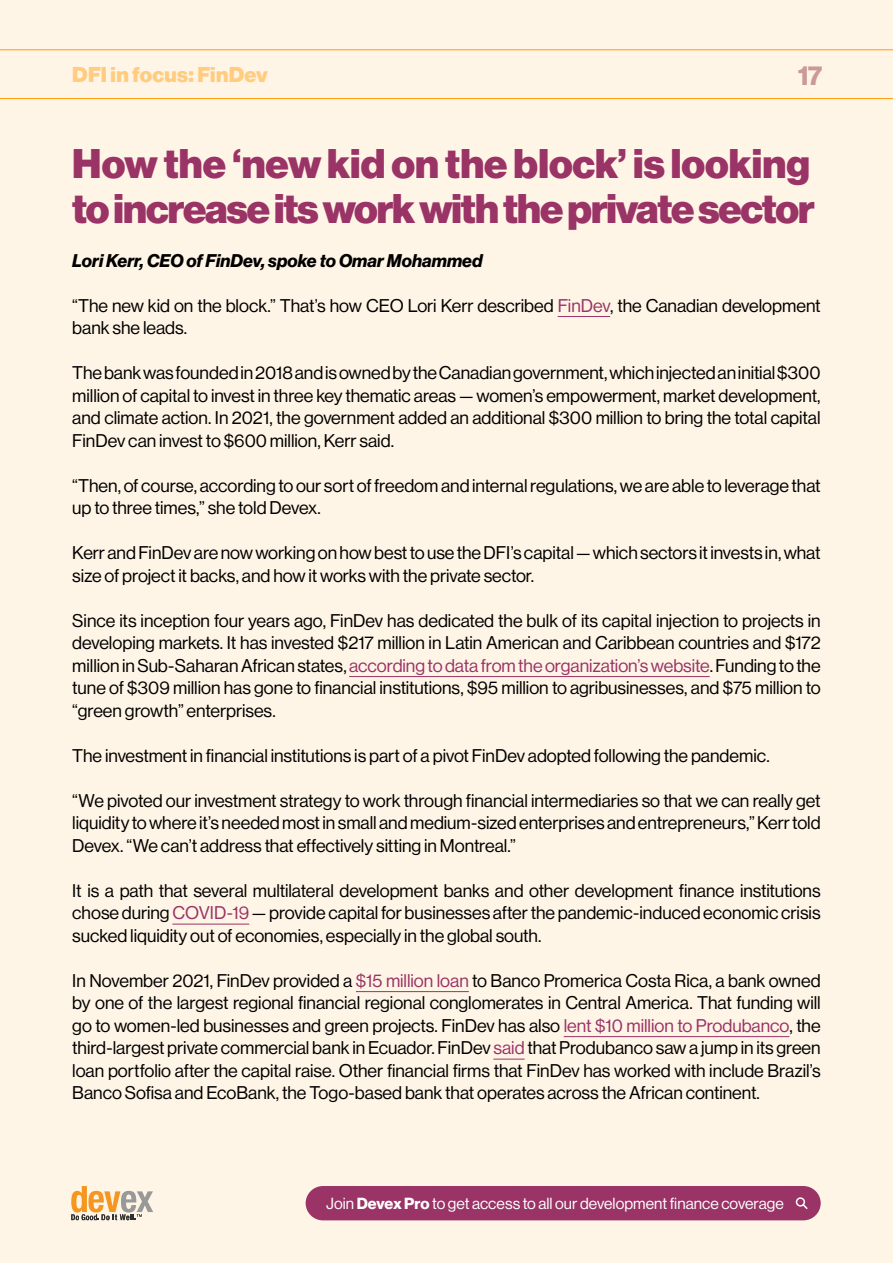
<style>
.page{position:relative;width:893px;height:1263px;background:#fff5e6}
.page>*{position:absolute;margin:0;border:0;box-sizing:border-box;transform-origin:0 0}
.t1{font:900 40.5px/45px "Neue Haas Display";letter-spacing:-.025em;color:#9a3366}
.t2{font:700 27px "Neue Haas Display";color:#c99}
.Left{font:21px "N Haas Grotesk DS Pro 95 Blk";letter-spacing:.015em;color:#ffcc80}
.body_text{font:18px/22.5px "Neue Haas Display";color:#000;text-align:justify}
.body_text-2{font:italic 700 18px "Neue Haas Display";letter-spacing:.005em;color:#000}
.t3{font:15.75px "Neue Haas Display";letter-spacing:.005em;color:#fff}
.s1{color:#9a3366}
.s2{font-weight:700}
</style>
<div class="page">
<hr style="left:0;top:49px;width:893px;height:1px;background:#f90">
<hr style="left:0;top:98px;width:893px;height:1px;background:#f90">
<svg style="left:71px;top:1186px;width:82px;height:34px"></svg>
<div style="left:306px;top:1186px;width:515px;height:34px;background:#9a3366;border-radius:17px"></div>
<svg style="left:796px;top:1197px;width:12px;height:12px"></svg>
<hr style="left:558px;top:316px;width:52px;height:1px;background:#9a3366">
<hr style="left:349px;top:676px;width:361px;height:1px;background:#9a3366">
<hr style="left:172px;top:924px;width:77px;height:1px;background:#9a3366">
<hr style="left:356px;top:991px;width:113px;height:1px;background:#9a3366">
<hr style="left:564px;top:1036px;width:225px;height:1px;background:#9a3366">
<hr style="left:493px;top:1059px;width:32px;height:1px;background:#9a3366">
<p class="Left" style="left:72px;top:63px;width:197px">DFI in focus: FinDev</p>
<h2 class="t2" style="left:798px;top:60px;width:26px">17</h2>
<h1 class="t1" style="left:72px;top:142px;width:744px">How the ‘new kid on the block’ is looking to increase its work with the private sector</h1>
<p class="body_text-2" style="left:72px;top:250px;width:412px">Lori Kerr, CEO of FinDev, spoke to Omar Mohammed</p>
<p class="body_text" style="left:72px;top:294px;width:750px">“The new kid on the block.” That’s how CEO Lori Kerr described <span class="s1">FinDev</span>, the Canadian development bank she leads.</p>
<p class="body_text" style="left:72px;top:362px;width:750px">The bank was founded in 2018 and is owned by the Canadian government, which injected an initial $300 million of capital to invest in three key thematic areas — women’s empowerment, market development, and climate action. In 2021, the government added an additional $300 million to bring the total capital FinDev can invest to $600 million, Kerr said.</p>
<p class="body_text" style="left:72px;top:474px;width:750px">“Then, of course, according to our sort of freedom and internal regulations, we are able to leverage that up to three times,” she told Devex.</p>
<p class="body_text" style="left:72px;top:542px;width:750px">Kerr and FinDev are now working on how best to use the DFI’s capital — which sectors it invests in, what size of project it backs, and how it works with the private sector.</p>
<p class="body_text" style="left:72px;top:609px;width:750px">Since its inception four years ago, FinDev has dedicated the bulk of its capital injection to projects in developing markets. It has invested $217 million in Latin American and Caribbean countries and $172 million in Sub-Saharan African states, <span class="s1">according to data from the organization’s website</span>. Funding to the tune of $309 million has gone to financial institutions, $95 million to agribusinesses, and $75 million to “green growth” enterprises.</p>
<p class="body_text" style="left:72px;top:744px;width:699px">The investment in financial institutions is part of a pivot FinDev adopted following the pandemic.</p>
<p class="body_text" style="left:72px;top:789px;width:750px">“We pivoted our investment strategy to work through financial intermediaries so that we can really get liquidity to where it’s needed most in small and medium-sized enterprises and entrepreneurs,” Kerr told Devex. “We can’t address that effectively sitting in Montreal.”</p>
<p class="body_text" style="left:72px;top:879px;width:750px">It is a path that several multilateral development banks and other development finance institutions chose during <span class="s1">COVID-19</span> — provide capital for businesses after the pandemic-induced economic crisis sucked liquidity out of economies, especially in the global south.</p>
<p class="body_text" style="left:72px;top:969px;width:750px">In November 2021, FinDev provided a <span class="s1">$15 million loan</span> to Banco Promerica Costa Rica, a bank owned by one of the largest regional financial regional conglomerates in Central America. That funding will go to women-led businesses and green projects. FinDev has also <span class="s1">lent $10 million to Produbanco</span>, the third-largest private commercial bank in Ecuador. FinDev <span class="s1">said</span> that Produbanco saw a jump in its green loan portfolio after the capital raise. Other financial firms that FinDev has worked with include Brazil’s Banco Sofisa and EcoBank, the Togo-based bank that operates across the African continent.</p>
<p class="t3" style="left:326px;top:1194px;width:459px">Join <span class="s2">Devex Pro</span> to get access to all our development finance coverage</p>
</div>
